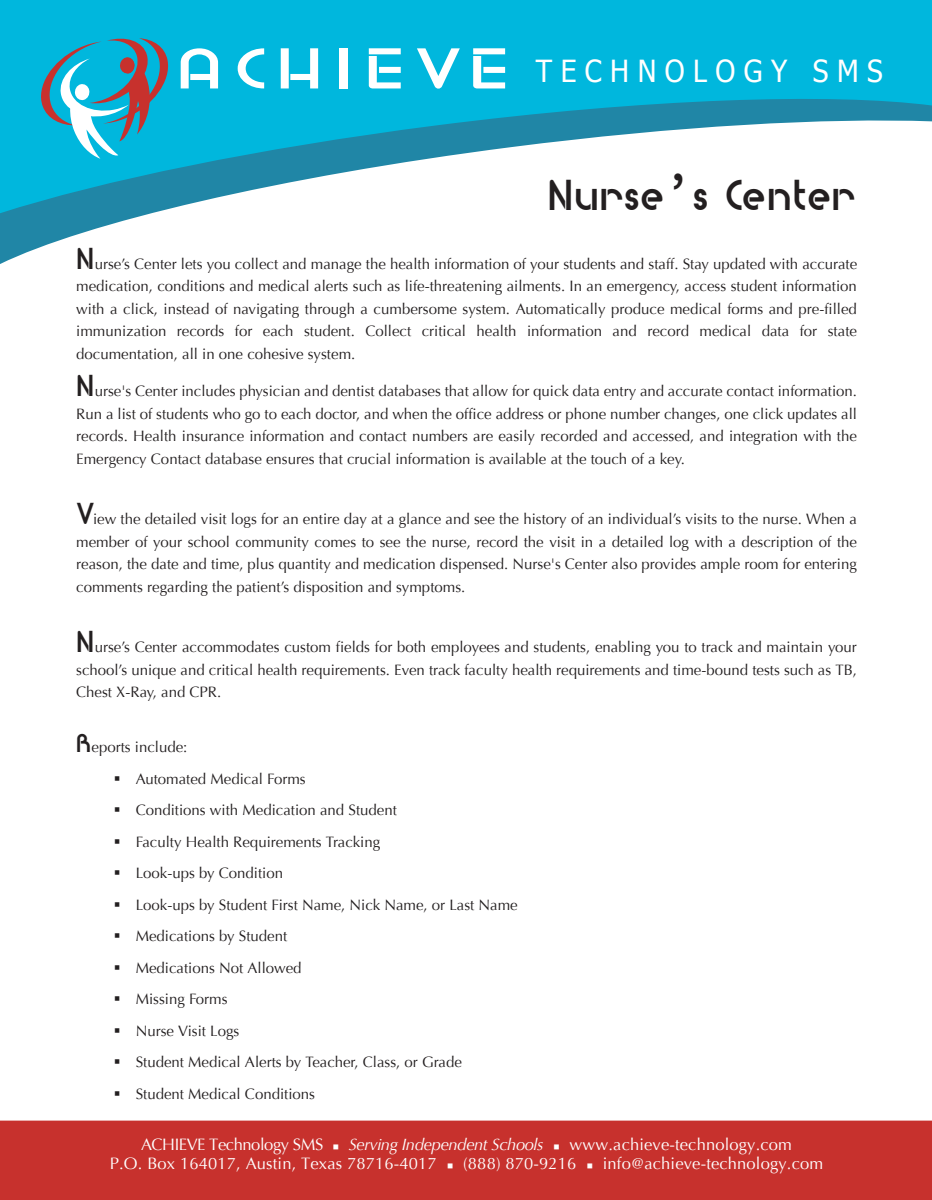
<style>
.page{position:relative;width:932px;height:1200px;background:#fff}
.page>*{position:absolute;margin:0;border:0;box-sizing:border-box;transform-origin:0 0}
.t1{font:45px "Baby Face Tryout";color:#231f20}
.t2{font:30.3px "Tahoma";letter-spacing:.3em;color:#fff;scale:.93 1}
.t3{font:16.5px "Optima";letter-spacing:.01em;color:#fff}
.t4{font:italic 16.5px "Optima";letter-spacing:-.025em;color:#fff}
.t5{font:16.5px "Optima";letter-spacing:-.025em;color:#fff}
.t6{font:15px/22.5px "Optima";color:#231f20;text-align:justify}
.s1{font-family:"Baby Face Tryout";font-size:60.45px}
.s2{font-family:"Monaco"}
.s3{font-family:"Baby Face Tryout";font-size:31.5px}
.s4{font-family:"Baby Face Tryout";font-size:27px}
</style>
<div class="page">
<div style="left:0;top:0;width:931px;height:92px;background:#00b7dd"></div>
<svg style="left:0;top:92px;width:931px;height:172px"></svg>
<div style="left:0;top:1120px;width:931px;height:79px;background:#c7312d"></div>
<svg style="left:35px;top:35px;width:136px;height:124px;background:#3aa7c2"></svg>
<h2 class="t2" style="left:176px;top:52px;width:760px"><span class="s1">ACHIEVE</span> TECHNOLOGY SMS</h2>
<h1 class="t1" style="left:547px;top:174px;width:309px">Nurse<span class="s2">ʼ</span>s Center</h1>
<p class="t6" style="left:76px;top:252px;width:782px"><span class="s3">N</span>urse’s Center lets you collect and manage the health information of your students and staff. Stay updated with accurate medication, conditions and medical alerts such as life-threatening ailments. In an emergency, access student information with a click, instead of navigating through a cumbersome system. Automatically produce medical forms and pre-filled immunization records for each student. Collect critical health information and record medical data for state documentation, all in one cohesive system.</p>
<p class="t6" style="left:76px;top:380px;width:782px"><span class="s3">N</span>urse's Center includes physician and dentist databases that allow for quick data entry and accurate contact information.<br>Run a list of students who go to each doctor, and when the office address or phone number changes, one click updates all records. Health insurance information and contact numbers are easily recorded and accessed, and integration with the Emergency Contact database ensures that crucial information is available at the touch of a key.</p>
<p class="t6" style="left:76px;top:508px;width:782px"><span class="s3">V</span>iew the detailed visit logs for an entire day at a glance and see the history of an individual’s visits to the nurse. When a member of your school community comes to see the nurse, record the visit in a detailed log with a description of the reason, the date and time, plus quantity and medication dispensed. Nurse's Center also provides ample room for entering comments regarding the patient’s disposition and symptoms.</p>
<p class="t6" style="left:76px;top:636px;width:782px"><span class="s3">N</span>urse’s Center accommodates custom fields for both employees and students, enabling you to track and maintain your school’s unique and critical health requirements. Even track faculty health requirements and time-bound tests such as TB, Chest X-Ray, and CPR.</p>
<p class="t6" style="left:136px;top:731px;width:383px;line-height:31.5px;text-align:left;text-indent:-59px"><span class="s4">R</span>eports include:<br>Automated Medical Forms<br>Conditions with Medication and Student<br>Faculty Health Requirements Tracking<br>Look-ups by Condition<br>Look-ups by Student First Name, Nick Name, or Last Name<br>Medications by Student<br>Medications Not Allowed<br>Missing Forms<br>Nurse Visit Logs<br>Student Medical Alerts by Teacher, Class, or Grade<br>Student Medical Conditions</p>
<p class="t5" style="left:141px;top:1134px;width:184px">ACHIEVE Technology SMS</p>
<p class="t4" style="left:348px;top:1134px;width:196px">Serving Independent Schools</p>
<p class="t3" style="left:569px;top:1134px;width:224px">www.achieve-technology.com</p>
<p class="t3" style="left:110px;top:1153px;width:328px">P.O. Box 164017, Austin, Texas 78716-4017</p>
<p class="t3" style="left:463px;top:1153px;width:115px">(888) 870-9216</p>
<p class="t3" style="left:602px;top:1153px;width:222px">info@achieve-technology.com</p>
</div>
